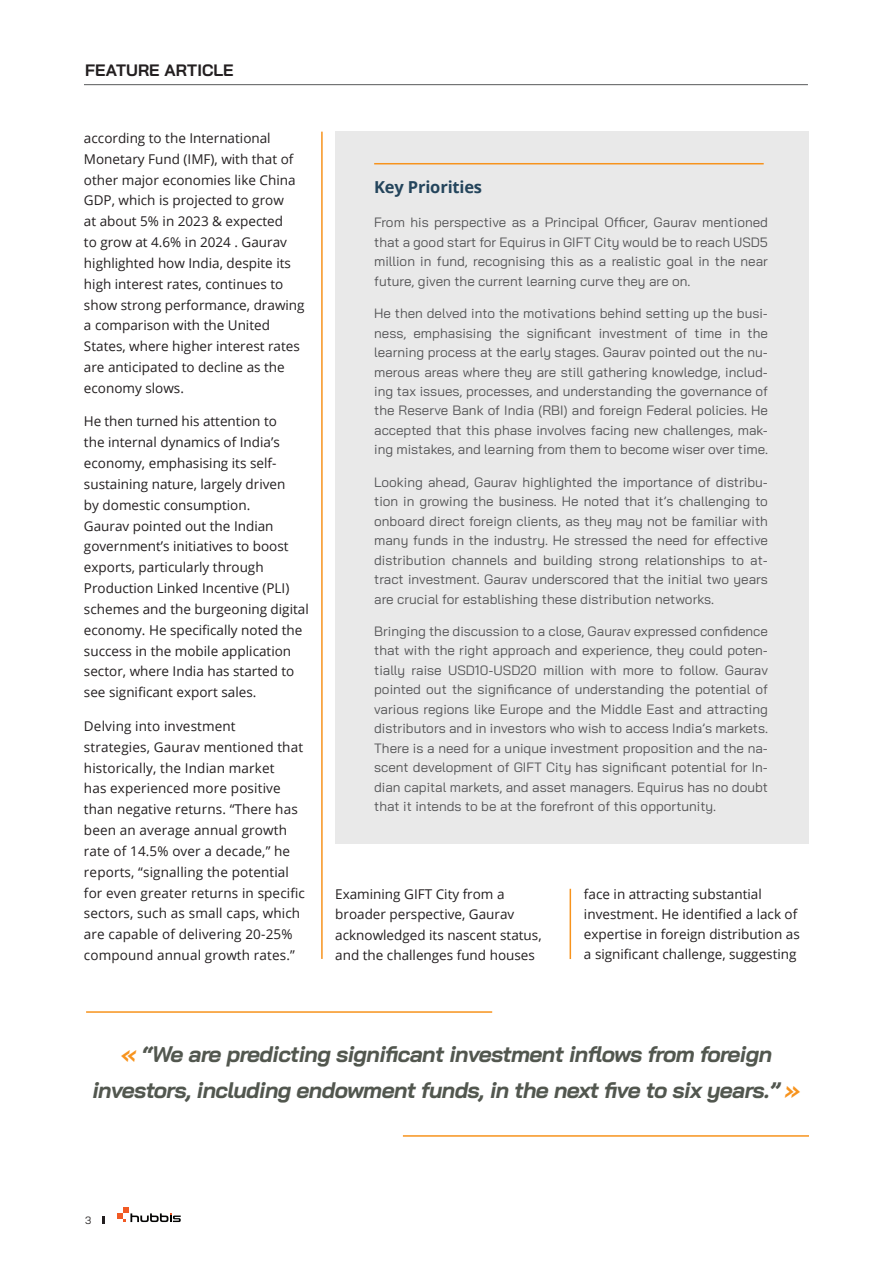
<style>
.page{position:relative;width:893px;height:1263px;background:#fff}
.page>*{position:absolute;margin:0;border:0;box-sizing:border-box;transform-origin:0 0}
.t1{font:italic 700 22.5px/36px "Bai Jamjuree";letter-spacing:-.03em;color:#52574f;text-align:center}
.t2{font:700 16.5px "Bai Jamjuree";letter-spacing:.005em;color:#231f20}
.t3{font:700 16.5px "Open Sans";letter-spacing:-.01em;color:#24455c}
.t4{font:13.5px/19.5px "Bai Jamjuree";color:#535355;text-align:justify}
.t5{font:13.5px/20.9px "Open Sans";color:#231f20}
.t6{font:10.5px "Bai Jamjuree";color:#231f20}
.s1{color:#f7931d}
</style>
<div class="page">
<svg style="left:117px;top:1207px;width:64px;height:15px"></svg>
<svg style="left:102px;top:1216px;width:2px;height:8px"></svg>
<hr style="left:321px;top:132px;width:2px;height:827px;background:#f7931d">
<div style="left:335px;top:132px;width:474px;height:712px;background:#e9e9e9"></div>
<hr style="left:374px;top:163px;width:390px;height:1px;background:#f7931d">
<hr style="left:86px;top:1011px;width:406px;height:2px;background:#f7931d">
<hr style="left:403px;top:1135px;width:406px;height:2px;background:#f7931d">
<hr style="left:570px;top:889px;width:1px;height:70px;background:#f7931d">
<hr style="left:84px;top:84px;width:724px;height:1px;background:#57585a">
<p class="t2" style="left:85px;top:60px;width:150px">FEATURE ARTICLE</p>
<p class="t5" style="left:84px;top:127px;width:222px">according to the International<br>Monetary Fund (IMF), with that of other major economies like China<br>GDP, which is projected to grow<br>at about 5% in 2023 &amp; expected<br>to grow at 4.6% in 2024 . Gaurav highlighted how India, despite its high interest rates, continues to show strong performance, drawing a comparison with the United<br>States, where higher interest rates are anticipated to decline as the economy slows.</p>
<p class="t5" style="left:84px;top:411px;width:226px">He then turned his attention to<br>the internal dynamics of India’s economy, emphasising its self&shy;sustaining nature, largely driven<br>by domestic consumption.<br>Gaurav pointed out the Indian government’s initiatives to boost exports, particularly through<br>Production Linked Incentive (PLI) schemes and the burgeoning digital economy. He specifically noted the success in the mobile application sector, where India has started to see significant export sales.</p>
<p class="t5" style="left:84px;top:715px;width:223px">Delving into investment strategies, Gaurav mentioned that historically, the Indian market<br>has experienced more positive than negative returns. “There has been an average annual growth rate of 14.5% over a decade,” he reports, “signalling the potential for even greater returns in specific sectors, such as small caps, which are capable of delivering 20-25% compound annual growth rates.”</p>
<p class="t3" style="left:374px;top:175px;width:110px">Key Priorities</p>
<p class="t4" style="left:374px;top:213px;width:395px">From his perspective as a Principal Officer, Gaurav mentioned that a good start for Equirus in GIFT City would be to reach USD5 million in fund, recognising this as a realistic goal in the near future, given the current learning curve they are on.</p>
<p class="t4" style="left:374px;top:303px;width:395px">He then delved into the motivations behind setting up the busi&shy;ness, emphasising the significant investment of time in the learning process at the early stages. Gaurav pointed out the nu&shy;merous areas where they are still gathering knowledge, includ&shy;ing tax issues, processes, and understanding the governance of the Reserve Bank of India (RBI) and foreign Federal policies. He accepted that this phase involves facing new challenges, mak&shy;ing mistakes, and learning from them to become wiser over time.</p>
<p class="t4" style="left:374px;top:472px;width:395px">Looking ahead, Gaurav highlighted the importance of distribu&shy;tion in growing the business. He noted that it’s challenging to onboard direct foreign clients, as they may not be familiar with many funds in the industry. He stressed the need for effective distribution channels and building strong relationships to at&shy;tract investment. Gaurav underscored that the initial two years are crucial for establishing these distribution networks.</p>
<p class="t4" style="left:374px;top:621px;width:395px">Bringing the discussion to a close, Gaurav expressed confidence that with the right approach and experience, they could poten&shy;tially raise USD10-USD20 million with more to follow. Gaurav pointed out the significance of understanding the potential of various regions like Europe and the Middle East and attracting distributors and in investors who wish to access India’s markets.<br>There is a need for a unique investment proposition and the na&shy;scent development of GIFT City has significant potential for In&shy;dian capital markets, and asset managers. Equirus has no doubt that it intends to be at the forefront of this opportunity.</p>
<p class="t5" style="left:335px;top:884px;width:208px;line-height:20.2px">Examining GIFT City from a broader perspective, Gaurav acknowledged its nascent status, and the challenges fund houses</p>
<p class="t5" style="left:584px;top:884px;width:217px;line-height:20px">face in attracting substantial investment. He identified a lack of expertise in foreign distribution as a significant challenge, suggesting</p>
<h1 class="t1" style="left:92px;top:1036px;width:709px"><span class="s1">«</span> “We are predicting significant investment inflows from foreign investors, including endowment funds, in the next five to six years.” <span class="s1">»</span></h1>
<p class="t6" style="left:85px;top:1211px;width:8px">3</p>
</div>
